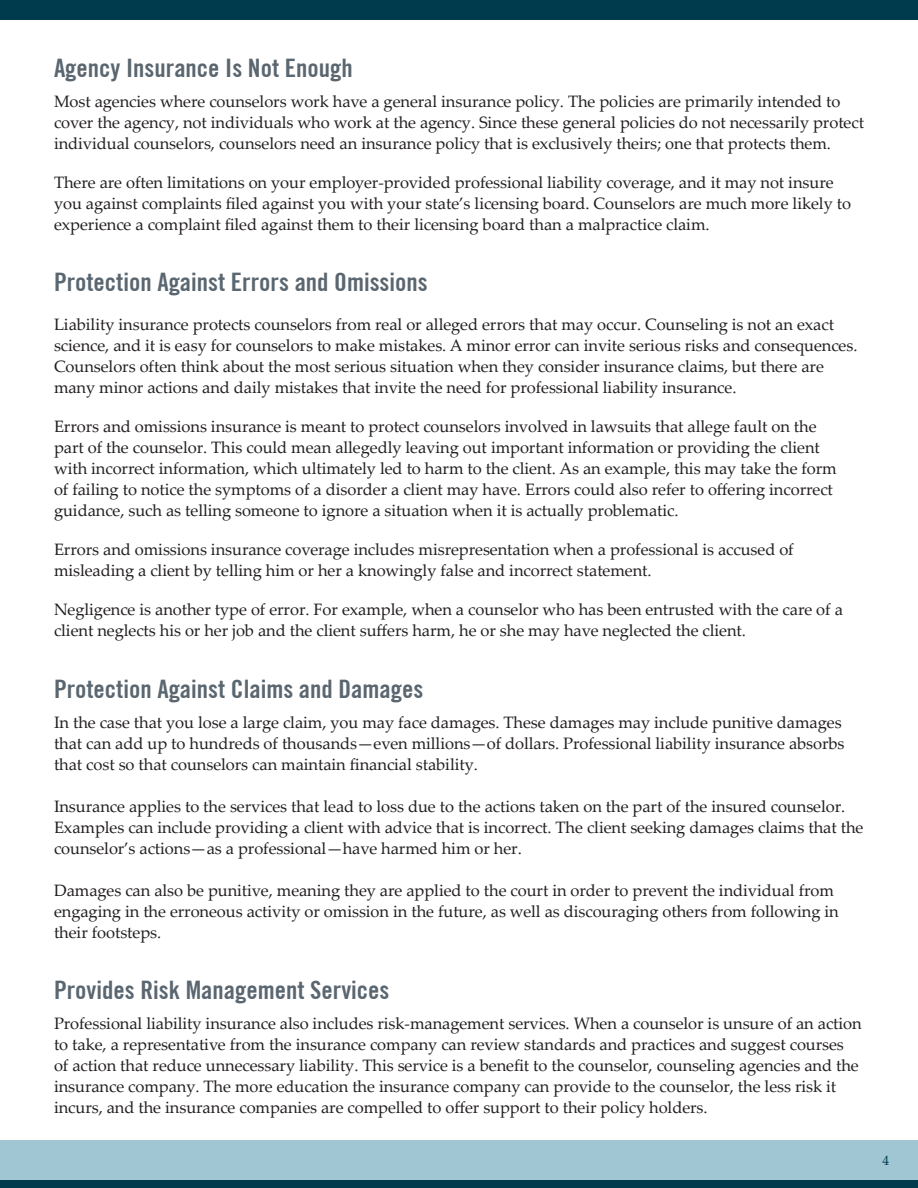
<style>
.page{position:relative;width:918px;height:1188px;background:#fff}
.page>*{position:absolute;margin:0;border:0;box-sizing:border-box;transform-origin:0 0}
.t1{font:700 condensed 25.5px "Trade Gothic No.20";color:#5a6670}
.t2{font:16.5px/21px "Palatino Linotype";letter-spacing:-.005em;color:#231f20}
.t3{font:13.5px "Palatino Linotype";color:#003b4d}
</style>
<div class="page">
<div style="left:0;top:0;width:918px;height:20px;background:#003b4d"></div>
<div style="left:0;top:1140px;width:918px;height:48px;background:#a0c6d4"></div>
<div style="left:0;top:1180px;width:918px;height:8px;background:#003b4d"></div>
<p class="t1" style="left:54px;top:52px;width:300px">Agency Insurance Is Not Enough</p>
<p class="t2" style="left:54px;top:90px;width:812px">Most agencies where counselors work have a general insurance policy. The policies are primarily intended to cover the agency, not individuals who work at the agency. Since these general policies do not necessarily protect individual counselors, counselors need an insurance policy that is exclusively theirs; one that protects them.</p>
<p class="t2" style="left:54px;top:171px;width:799px">There are often limitations on your employer-provided professional liability coverage, and it may not insure you against complaints filed against you with your state’s licensing board. Counselors are much more likely to experience a complaint filed against them to their licensing board than a malpractice claim.</p>
<p class="t1" style="left:54px;top:267px;width:375px">Protection Against Errors and Omissions</p>
<p class="t2" style="left:54px;top:314px;width:805px">Liability insurance protects counselors from real or alleged errors that may occur. Counseling is not an exact science, and it is easy for counselors to make mistakes. A minor error can invite serious risks and consequences.<br>Counselors often think about the most serious situation when they consider insurance claims, but there are many minor actions and daily mistakes that invite the need for professional liability insurance.</p>
<p class="t2" style="left:54px;top:416px;width:784px">Errors and omissions insurance is meant to protect counselors involved in lawsuits that allege fault on the part of the counselor. This could mean allegedly leaving out important information or providing the client with incorrect information, which ultimately led to harm to the client. As an example, this may take the form of failing to notice the symptoms of a disorder a client may have. Errors could also refer to offering incorrect guidance, such as telling someone to ignore a situation when it is actually problematic.</p>
<p class="t2" style="left:54px;top:539px;width:741px">Errors and omissions insurance coverage includes misrepresentation when a professional is accused of misleading a client by telling him or her a knowingly false and incorrect statement.</p>
<p class="t2" style="left:54px;top:599px;width:790px">Negligence is another type of error. For example, when a counselor who has been entrusted with the care of a client neglects his or her job and the client suffers harm, he or she may have neglected the client.</p>
<p class="t1" style="left:54px;top:673px;width:371px">Protection Against Claims and Damages</p>
<p class="t2" style="left:54px;top:711px;width:792px">In the case that you lose a large claim, you may face damages. These damages may include punitive damages that can add up to hundreds of thousands—even millions—of dollars. Professional liability insurance absorbs that cost so that counselors can maintain financial stability.</p>
<p class="t2" style="left:54px;top:795px;width:811px">Insurance applies to the services that lead to loss due to the actions taken on the part of the insured counselor.<br>Examples can include providing a client with advice that is incorrect. The client seeking damages claims that the counselor’s actions—as a professional—have harmed him or her.</p>
<p class="t2" style="left:54px;top:879px;width:786px">Damages can also be punitive, meaning they are applied to the court in order to prevent the individual from engaging in the erroneous activity or omission in the future, as well as discouraging others from following in their footsteps.</p>
<p class="t1" style="left:54px;top:975px;width:337px">Provides Risk Management Services</p>
<p class="t2" style="left:54px;top:1013px;width:809px">Professional liability insurance also includes risk-management services. When a counselor is unsure of an action to take, a representative from the insurance company can review standards and practices and suggest courses of action that reduce unnecessary liability. This service is a benefit to the counselor, counseling agencies and the insurance company. The more education the insurance company can provide to the counselor, the less risk it incurs, and the insurance companies are compelled to offer support to their policy holders.</p>
<p class="t3" style="left:882px;top:1151px;width:8px">4</p>
</div>
